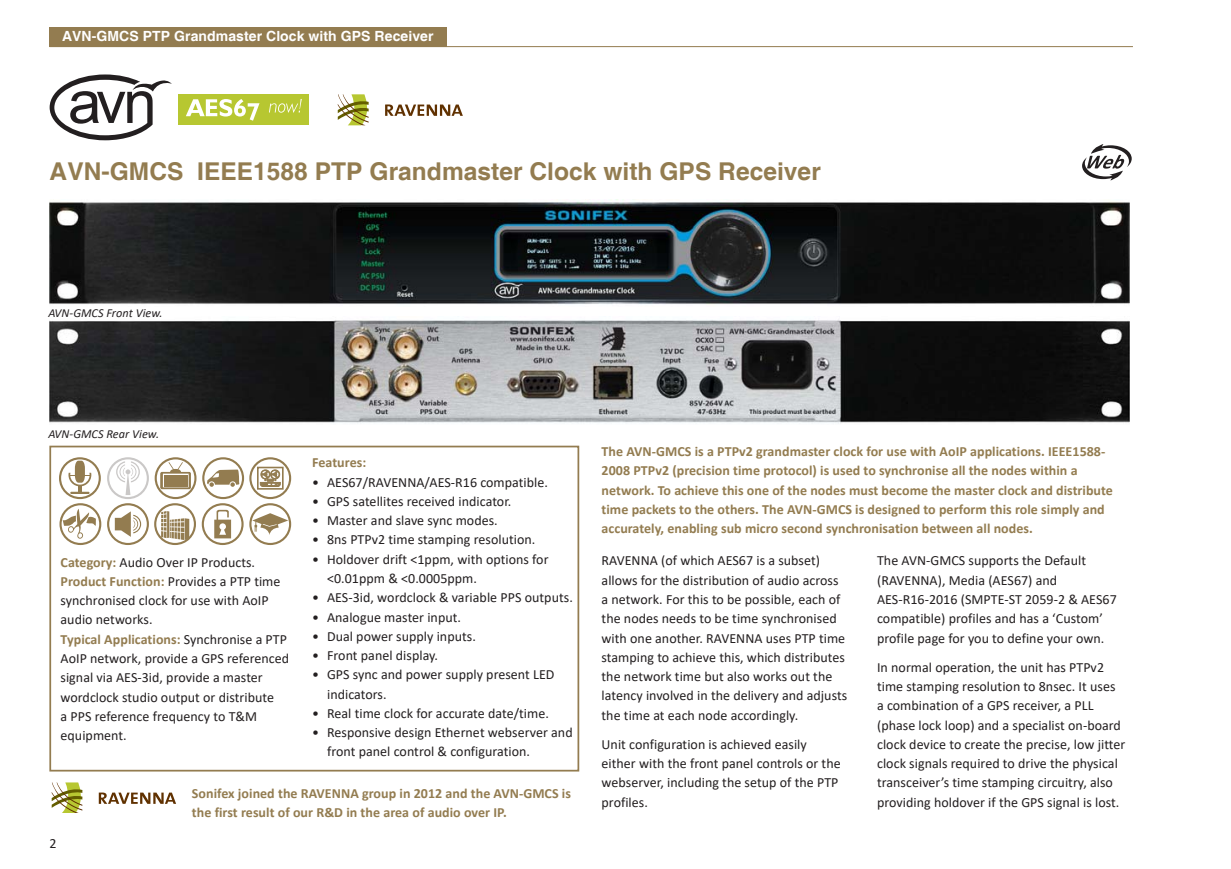
<style>
.page{position:relative;width:1231px;height:869px;background:#fff}
.page>*{position:absolute;margin:0;border:0;box-sizing:border-box;transform-origin:0 0}
.t1{font:700 24.5px "Helvetica";color:#937c50}
.t2{font:14px/19.2px "Calibri";letter-spacing:.005em;color:#231f20}
.t3{font:700 14px/19.2px "Calibri";letter-spacing:.005em;color:#937c50}
.t4{font:700 14px "Helvetica";letter-spacing:.005em;color:#fff}
.t5{font:italic 12.25px "Calibri";letter-spacing:.005em;color:#231f20}
.s1{font-weight:700;color:#937c50}
</style>
<div class="page">
<div style="left:50px;top:28px;width:396px;height:19px;background:#937c50"></div>
<hr style="left:50px;top:46px;width:1082px;height:1px;background:#937c50">
<img style="left:49px;top:200px;width:1081px;height:105px">
<img style="left:49px;top:319px;width:1081px;height:105px">
<div style="left:49px;top:445px;width:530px;height:326px;border:2px solid #937c50"></div>
<div style="left:107px;top:457px;width:42px;height:42px;border:2px solid #cac8c7;border-radius:50%"></div>
<svg style="left:116px;top:461px;width:24px;height:34px"></svg>
<div style="left:155px;top:457px;width:41px;height:42px;border:2px solid #937c50;border-radius:50%"></div>
<svg style="left:160px;top:462px;width:31px;height:27px"></svg>
<div style="left:164px;top:474px;width:23px;height:12px;background:#937c50"></div>
<svg style="left:207px;top:469px;width:32px;height:17px"></svg>
<div style="left:202px;top:457px;width:42px;height:42px;border:2px solid #937c50;border-radius:50%"></div>
<div style="left:59px;top:503px;width:42px;height:42px;border:2px solid #937c50;border-radius:50%"></div>
<svg style="left:63px;top:508px;width:35px;height:30px"></svg>
<div style="left:107px;top:503px;width:42px;height:42px;border:2px solid #937c50;border-radius:50%"></div>
<svg style="left:115px;top:511px;width:26px;height:25px"></svg>
<div style="left:59px;top:457px;width:42px;height:42px;border:2px solid #937c50;border-radius:50%"></div>
<svg style="left:68px;top:460px;width:23px;height:33px"></svg>
<div style="left:249px;top:457px;width:42px;height:42px;border:2px solid #937c50;border-radius:50%"></div>
<svg style="left:260px;top:469px;width:20px;height:17px"></svg>
<div style="left:257px;top:466px;width:26px;height:23px;border:2px solid #937c50"></div>
<div style="left:154px;top:503px;width:42px;height:42px;border:2px solid #937c50;border-radius:50%"></div>
<svg style="left:160px;top:511px;width:29px;height:28px"></svg>
<hr style="left:167px;top:511px;width:2px;height:26px;background:#937c50">
<div style="left:202px;top:503px;width:41px;height:42px;border:2px solid #937c50;border-radius:50%"></div>
<svg style="left:214px;top:509px;width:17px;height:29px"></svg>
<div style="left:249px;top:503px;width:42px;height:42px;border:2px solid #937c50;border-radius:50%"></div>
<svg style="left:252px;top:513px;width:36px;height:22px"></svg>
<svg style="left:50px;top:74px;width:122px;height:66px"></svg>
<svg style="left:99px;top:792px;width:77px;height:11px"></svg>
<svg style="left:52px;top:782px;width:31px;height:29px"></svg>
<svg style="left:1082px;top:144px;width:49px;height:36px"></svg>
<div style="left:178px;top:94px;width:131px;height:31px;background:#b7c731"></div>
<svg style="left:186px;top:99px;width:73px;height:22px"></svg>
<svg style="left:269px;top:99px;width:33px;height:14px"></svg>
<svg style="left:385px;top:104px;width:78px;height:12px"></svg>
<svg style="left:338px;top:94px;width:31px;height:31px"></svg>
<p class="t4" style="left:62px;top:28px;width:373px">AVN-GMCS PTP Grandmaster Clock with GPS Receiver</p>
<h1 class="t1" style="left:50px;top:158px;width:772px">AVN-GMCS IEEE1588 PTP Grandmaster Clock with GPS Receiver</h1>
<p class="t5" style="left:48px;top:308px;width:116px">AVN-GMCS Front View.</p>
<p class="t5" style="left:48px;top:428px;width:112px">AVN-GMCS Rear View.</p>
<p class="t3" style="left:312px;top:454px;width:56px">Features:</p>
<p class="t2" style="left:312px;top:473px;width:237px">• AES67/RAVENNA/AES-R16 compatible.</p>
<p class="t2" style="left:312px;top:492px;width:201px">• GPS satellites received indicator.</p>
<p class="t2" style="left:312px;top:512px;width:187px">• Master and slave sync modes.</p>
<p class="t2" style="left:312px;top:531px;width:225px">• 8ns PTPv2 time stamping resolution.</p>
<p class="t2" style="left:327px;top:550px;width:223px;text-indent:-15px">• Holdover drift &lt;1ppm, with options for &lt;0.01ppm &amp; &lt;0.0005ppm.</p>
<p class="t2" style="left:312px;top:589px;width:262px">• AES-3id, wordclock &amp; variable PPS outputs.</p>
<p class="t2" style="left:312px;top:608px;width:150px">• Analogue master input.</p>
<p class="t2" style="left:312px;top:627px;width:165px">• Dual power supply inputs.</p>
<p class="t2" style="left:312px;top:646px;width:127px">• Front panel display.</p>
<p class="t2" style="left:327px;top:666px;width:229px;text-indent:-15px">• GPS sync and power supply present LED indicators.</p>
<p class="t2" style="left:312px;top:704px;width:238px">• Real time clock for accurate date/time.</p>
<p class="t2" style="left:327px;top:723px;width:247px;text-indent:-15px">• Responsive design Ethernet webserver and front panel control &amp; configuration.</p>
<p class="t3" style="left:192px;top:784px;width:380px">Sonifex joined the RAVENNA group in 2012 and the AVN-GMCS is the first result of our R&amp;D in the area of audio over IP.</p>
<p class="t2" style="left:61px;top:553px;width:230px"><span class="s1">Category:</span> Audio Over IP Products.<br><span class="s1">Product Function:</span> Provides a PTP time synchronised clock for use with AoIP audio networks.<br><span class="s1">Typical Applications:</span> Synchronise a PTP<br>AoIP network, provide a GPS referenced signal via AES-3id, provide a master wordclock studio output or distribute<br>a PPS reference frequency to T&amp;M equipment.</p>
<p class="t2" style="left:50px;top:834px;width:9px">2</p>
<p class="t3" style="left:601px;top:443px;width:513px">The AVN-GMCS is a PTPv2 grandmaster clock for use with AoIP applications. IEEE1588- 2008 PTPv2 (precision time protocol) is used to synchronise all the nodes within a network. To achieve this one of the nodes must become the master clock and distribute time packets to the others. The AVN-GMCS is designed to perform this role simply and accurately, enabling sub micro second synchronisation between all nodes.</p>
<p class="t2" style="left:601px;top:552px;width:247px">RAVENNA (of which AES67 is a subset) allows for the distribution of audio across a network. For this to be possible, each of the nodes needs to be time synchronised with one another. RAVENNA uses PTP time stamping to achieve this, which distributes the network time but also works out the latency involved in the delivery and adjusts the time at each node accordingly.</p>
<p class="t2" style="left:601px;top:735px;width:240px">Unit configuration is achieved easily either with the front panel controls or the webserver, including the setup of the PTP profiles.</p>
<p class="t2" style="left:877px;top:552px;width:241px">The AVN-GMCS supports the Default (RAVENNA), Media (AES67) and AES-R16-2016 (SMPTE-ST 2059-2 &amp; AES67 compatible) profiles and has a ‘Custom’ profile page for you to define your own.</p>
<p class="t2" style="left:877px;top:658px;width:250px">In normal operation, the unit has PTPv2 time stamping resolution to 8nsec. It uses a combination of a GPS receiver, a PLL (phase lock loop) and a specialist on-board clock device to create the precise, low jitter clock signals required to drive the physical transceiver’s time stamping circuitry, also providing holdover if the GPS signal is lost.</p>
</div>
